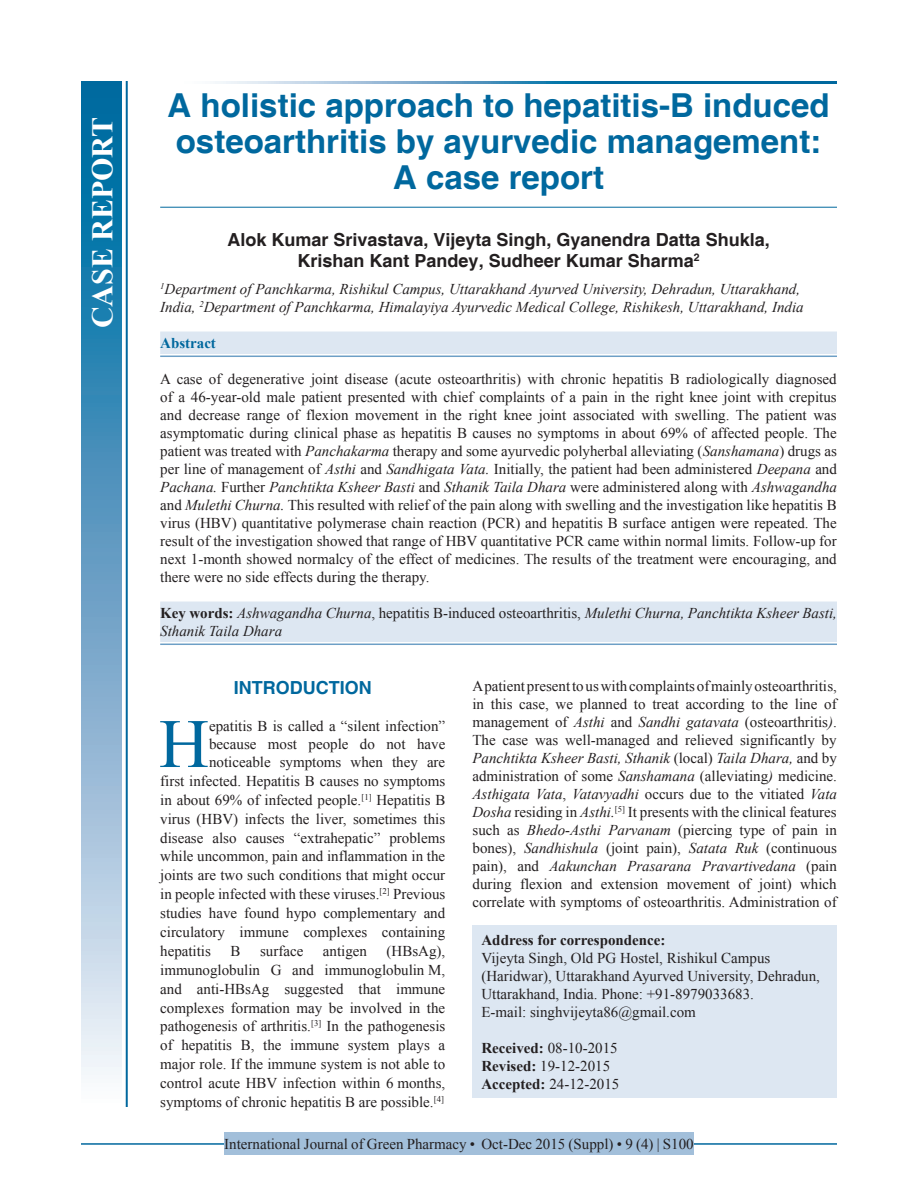
<style>
.page{position:relative;width:918px;height:1188px;background:#fff}
.page>*{position:absolute;margin:0;border:0;box-sizing:border-box;transform-origin:0 0}
.t1{font:69.3px "Times New Roman";color:#00689e}
.t2{font:700 33px/36px "Helvetica";color:#00689e;text-align:center}
.t3{font:700 30px "Times New Roman";color:#fff}
.t4{font:700 18px/21px "Helvetica";color:#231f20;text-align:center}
.t5{font:700 18px "Helvetica";color:#00689e}
.t6{font:15px/18px "Times New Roman";color:#231f20;text-align:justify}
.t7{font:italic 15px/18px "Times New Roman";color:#231f20}
.t8{font:700 15px "Times New Roman";color:#231f20}
.t9{font:700 15px "Times New Roman";color:#00689e}
.s1{font-style:italic}
.s2{font-weight:700;font-style:normal}
.s3{font-style:normal}
.s4{font-weight:700}
</style>
<div class="page">
<hr style="left:81px;top:1143px;width:756px;height:2px;background:#00689e">
<div style="left:224px;top:1133px;width:470px;height:22px;background:#a2bfda"></div>
<hr style="left:160px;top:207px;width:677px;height:1px;background:#00689e">
<div style="left:160px;top:332px;width:677px;height:22px;background:#dde7f2"></div>
<hr style="left:160px;top:356px;width:677px;height:1px;background:#6d9fc6">
<div style="left:160px;top:602px;width:677px;height:40px;background:#dde7f2"></div>
<hr style="left:160px;top:644px;width:677px;height:1px;background:#6d9fc6">
<div style="left:472px;top:925px;width:365px;height:173px;background:#dde7f2"></div>
<svg style="left:215px;top:81px;width:622px;height:3px;background:#4d94bc"></svg>
<div style="left:81px;top:81px;width:41px;height:1026px;background:linear-gradient(to bottom,#005e9a,#f6f0f8)"></div>
<hr style="left:127px;top:81px;width:1px;height:1026px;background:#00689e">
<hr style="left:126px;top:81px;width:1px;height:1026px;background:#00689e">
<h3 class="t3" style="left:86px;top:328px;width:213px;rotate:-90deg">CASE REPORT</h3>
<h2 class="t2" style="left:168px;top:87px;width:663px">A holistic approach to hepatitis-B induced osteoarthritis by ayurvedic management:<br>A case report</h2>
<p class="t4" style="left:228px;top:229px;width:544px">Alok Kumar Srivastava, Vijeyta Singh, Gyanendra Datta Shukla,<br>Krishan Kant Pandey, Sudheer Kumar Sharma<sup>2</sup></p>
<p class="t7" style="left:160px;top:280px;width:645px"><sup>1</sup>Department of Panchkarma, Rishikul Campus, Uttarakhand Ayurved University, Dehradun, Uttarakhand,<br>India, <sup>2</sup>Department of Panchkarma, Himalayiya Ayurvedic Medical College, Rishikesh, Uttarakhand, India</p>
<p class="t9" style="left:160px;top:335px;width:57px">Abstract</p>
<p class="t6" style="left:160px;top:370px;width:678px">A case of degenerative joint disease (acute osteoarthritis) with chronic hepatitis B radiologically diagnosed of a 46-year-old male patient presented with chief complaints of a pain in the right knee joint with crepitus and decrease range of flexion movement in the right knee joint associated with swelling. The patient was asymptomatic during clinical phase as hepatitis B causes no symptoms in about 69% of affected people. The patient was treated with <span class="s1">Panchakarma</span> therapy and some ayurvedic polyherbal alleviating (<span class="s1">Sanshamana</span>) drugs as per line of management of <span class="s1">Asthi</span> and <span class="s1">Sandhigata Vata.</span> Initially, the patient had been administered <span class="s1">Deepana</span> and <span class="s1">Pachana.</span> Further <span class="s1">Panchtikta Ksheer Basti</span> and <span class="s1">Sthanik Taila Dhara</span> were administered along with <span class="s1">Ashwagandha </span>and <span class="s1">Mulethi Churna.</span> This resulted with relief of the pain along with swelling and the investigation like hepatitis B virus (HBV) quantitative polymerase chain reaction (PCR) and hepatitis B surface antigen were repeated. The result of the investigation showed that range of HBV quantitative PCR came within normal limits. Follow-up for next 1-month showed normalcy of the effect of medicines. The results of the treatment were encouraging, and there were no side effects during the therapy.</p>
<p class="t7" style="left:160px;top:604px;width:678px"><span class="s2">Key words:</span> Ashwagandha Churna<span class="s3">, hepatitis B-induced osteoarthritis,</span> Mulethi Churna, Panchtikta Ksheer Basti,<br>Sthanik Taila Dhara</p>
<p class="t5" style="left:234px;top:677px;width:139px">INTRODUCTION</p>
<h1 class="t1" style="left:159px;top:705px;width:52px">H</h1>
<p class="t6" style="left:209px;top:717px;width:238px">epatitis B is called a “silent infection”</p>
<p class="t6" style="left:209px;top:735px;width:238px">because most people do not have</p>
<p class="t6" style="left:209px;top:753px;width:238px">noticeable symptoms when they are</p>
<p class="t6" style="left:160px;top:772px;width:287px">first infected. Hepatitis B causes no symptoms</p>
<p class="t6" style="left:160px;top:791px;width:287px">in about 69% of infected people.<sup>[1]</sup> Hepatitis B</p>
<p class="t6" style="left:160px;top:810px;width:287px">virus (HBV) infects the liver, sometimes this</p>
<p class="t6" style="left:160px;top:829px;width:287px">disease also causes “extrahepatic” problems</p>
<p class="t6" style="left:160px;top:847px;width:287px">while uncommon, pain and inflammation in the</p>
<p class="t6" style="left:160px;top:866px;width:287px">joints are two such conditions that might occur</p>
<p class="t6" style="left:160px;top:885px;width:287px">in people infected with these viruses.<sup>[2]</sup> Previous</p>
<p class="t6" style="left:160px;top:904px;width:287px">studies have found hypo complementary and</p>
<p class="t6" style="left:160px;top:923px;width:287px">circulatory immune complexes containing</p>
<p class="t6" style="left:160px;top:942px;width:52px">hepatitis</p>
<p class="t6" style="left:231px;top:942px;width:11px">B</p>
<p class="t6" style="left:260px;top:942px;width:45px">surface</p>
<p class="t6" style="left:323px;top:942px;width:46px">antigen</p>
<p class="t6" style="left:160px;top:941px;width:287px;line-height:18.9px;text-indent:226px">(HBsAg), immunoglobulin G and immunoglobulin M, and anti-HBsAg suggested that immune complexes formation may be involved in the pathogenesis of arthritis.<sup>[3]</sup> In the pathogenesis of hepatitis B, the immune system plays a major role. If the immune system is not able to control acute HBV infection within 6 months, symptoms of chronic hepatitis B are possible.<sup>[4]</sup></p>
<p class="t6" style="left:472px;top:677px;width:366px">A patient present to us with complaints of mainly osteoarthritis, in this case, we planned to treat according to the line of management of <span class="s1">Asthi</span> and <span class="s1">Sandhi gatavata</span> (osteoarthritis<span class="s1">)</span>.<br>The case was well-managed and relieved significantly by <span class="s1">Panchtikta Ksheer Basti, Sthanik</span> (local) <span class="s1">Taila Dhara,</span> and by administration of some <span class="s1">Sanshamana</span> (alleviating<span class="s1">)</span> medicine.<br><span class="s1">Asthigata Vata</span>, <span class="s1">Vatavyadhi</span> occurs due to the vitiated <span class="s1">Vata Dosha</span> residing in <span class="s1">Asthi.</span><sup>[5]</sup> It presents with the clinical features such as <span class="s1">Bhedo-Asthi Parvanam</span> (piercing type of pain in bones), <span class="s1">Sandhishula</span> (joint pain), <span class="s1">Satata Ruk</span> (continuous pain), and <span class="s1">Aakunchan Prasarana Pravartivedana</span> (pain during flexion and extension movement of joint) which correlate with symptoms of osteoarthritis. Administration of</p>
<p class="t8" style="left:482px;top:931px;width:186px">Address for correspondence:</p>
<p class="t6" style="left:482px;top:949px;width:340px;text-align:left">Vijeyta Singh, Old PG Hostel, Rishikul Campus (Haridwar), Uttarakhand Ayurved University, Dehradun, Uttarakhand, India. Phone: +91-8979033683.<br>E-mail: singhvijeyta86@gmail.com</p>
<p class="t6" style="left:482px;top:1039px;width:139px;text-align:left"><span class="s4">Received:</span> 08-10-2015<br><span class="s4">Revised:</span> 19-12-2015<br><span class="s4">Accepted:</span> 24-12-2015</p>
<p class="t6" style="left:224px;top:1135px;width:471px">International Journal of Green Pharmacy • Oct-Dec 2015 (Suppl) • 9 (4) | S100</p>
</div>
